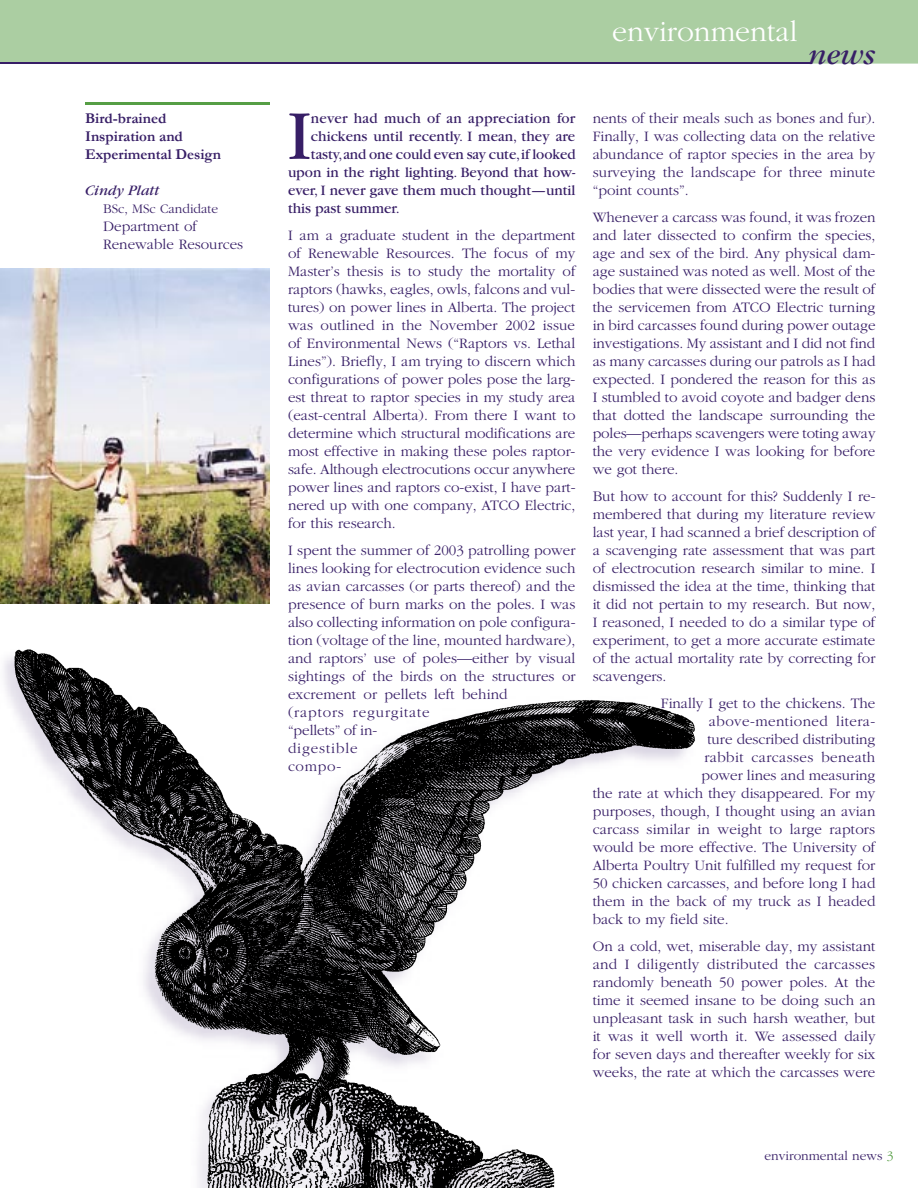
<style>
.page{position:relative;width:918px;height:1188px;background:#fff}
.page>*{position:absolute;margin:0;border:0;box-sizing:border-box;transform-origin:0 0}
.t1{font:72.75px "Garamond";color:#371e66}
.t2{font:300 30px "Garamond";color:#fff}
.t3{font:italic 30px "Garamond";color:#371e66}
.t4{font:300 15px/18px "Garamond";color:#371e66;text-align:justify}
.t5{font:15px "Garamond";color:#371e66}
.t6{font:700 15px/18px "Garamond";color:#371e66}
.t7{font:300 15px "Garamond";letter-spacing:.03em;color:#371e66}
.t8{font:300 15px "Garamond";letter-spacing:.025em;color:#371e66}
.t9{font:italic 15px "Garamond";color:#371e66}
.t10{font:300 13.5px "Garamond";color:#371e66}
.s1{color:#569e45}
</style>
<div class="page">
<div style="left:0;top:0;width:918px;height:63px;background:#abcea2"></div>
<hr style="left:0;top:62px;width:918px;height:2px;background:#abcea2">
<hr style="left:0;top:62px;width:811px;height:1px;background:#371e66">
<img style="left:11px;top:649px;width:684px;height:539px">
<hr style="left:85px;top:102px;width:185px;height:3px;background:#569e45">
<img style="left:0;top:268px;width:270px;height:335px">
<p class="t6" style="left:85px;top:109px;width:137px">Bird-brained<br>Inspiration and<br>Experimental Design</p>
<p class="t9" style="left:85px;top:182px;width:75px">Cindy Platt</p>
<p class="t10" style="left:103px;top:201px;width:117px">BSc, MSc Candidate</p>
<p class="t4" style="left:103px;top:217px;width:142px">Department of<br>Renewable Resources</p>
<h2 class="t2" style="left:612px;top:16px;width:187px">en vi ron men tal</h2>
<h2 class="t3" style="left:808px;top:39px;width:68px">news</h2>
<h1 class="t1" style="left:288px;top:98px;width:24px">I</h1>
<p class="t5" style="left:311px;top:110px;width:266px">never had much of an appreciation for</p>
<p class="t5" style="left:311px;top:128px;width:266px">chickens until recently. I mean, they are</p>
<p class="t5" style="left:311px;top:146px;width:266px">tasty, and one could even say cute, if looked</p>
<p class="t5" style="left:288px;top:164px;width:289px">upon in the right lighting. Beyond that how-</p>
<p class="t5" style="left:288px;top:182px;width:289px">ever, I never gave them much thought—until</p>
<p class="t5" style="left:288px;top:200px;width:113px">this past summer.</p>
<p class="t4" style="left:288px;top:226px;width:289px">I am a graduate student in the department of Renewable Resources. The focus of my Master’s thesis is to study the mortality of raptors (hawks, eagles, owls, falcons and vul&shy;tures) on power lines in Alberta. The project was outlined in the November 2002 issue of Environmental News (“Raptors vs. Lethal Lines”). Briefly, I am trying to discern which configurations of power poles pose the larg&shy;est threat to raptor species in my study area (east-central Alberta). From there I want to determine which structural modifications are most effective in making these poles raptor&shy;safe. Although electrocutions occur anywhere power lines and raptors co-exist, I have part&shy;nered up with one company, ATCO Electric, for this research.</p>
<p class="t4" style="left:288px;top:541px;width:289px;text-align:left">I spent the summer of 2003 patrolling power lines looking for electrocution evidence such as avian carcasses (or parts thereof) and the presence of burn marks on the poles. I was also collecting information on pole configura&shy;tion (voltage of the line, mounted hardware), and raptors’ use of poles—either by visual sightings of the birds on the structures or excrement or pellets left behind<br>(raptors regurgitate<br>“pellets” of in-<br>digestible<br>compo-</p>
<p class="t4" style="left:593px;top:109px;width:284px">nents of their meals such as bones and fur).<br>Finally, I was collecting data on the relative abundance of raptor species in the area by surveying the landscape for three minute “point counts”.</p>
<p class="t4" style="left:593px;top:208px;width:284px">Whenever a carcass was found, it was frozen and later dissected to confirm the species, age and sex of the bird. Any physical dam&shy;age sustained was noted as well. Most of the bodies that were dissected were the result of the servicemen from ATCO Electric turning in bird carcasses found during power outage investigations. My assistant and I did not find as many carcasses during our patrols as I had expected. I pondered the reason for this as I stumbled to avoid coyote and badger dens that dotted the landscape surrounding the poles—perhaps scavengers were toting away the very evidence I was looking for before we got there.</p>
<p class="t4" style="left:593px;top:487px;width:285px">But how to account for this? Suddenly I re&shy;membered that during my literature review last year, I had scanned a brief description of a scavenging rate assessment that was part of electrocution research similar to mine. I dismissed the idea at the time, thinking that it did not pertain to my research. But now, I reasoned, I needed to do a similar type of experiment, to get a more accurate estimate of the actual mortality rate by correcting for scavengers.</p>
<p class="t4" style="left:661px;top:694px;width:216px">Finally I get to the chickens. The</p>
<p class="t7" style="left:709px;top:713px;width:168px">above-mentioned litera-</p>
<p class="t4" style="left:707px;top:730px;width:170px">ture described distributing</p>
<p class="t8" style="left:704px;top:749px;width:172px">rabbit carcasses beneath</p>
<p class="t4" style="left:701px;top:766px;width:176px">power lines and measuring</p>
<p class="t4" style="left:593px;top:784px;width:284px">the rate at which they disappeared. For my</p>
<p class="t4" style="left:593px;top:802px;width:284px">purposes, though, I thought using an avian</p>
<p class="t4" style="left:593px;top:820px;width:284px">carcass similar in weight to large raptors</p>
<p class="t4" style="left:593px;top:838px;width:284px">would be more effective. The University of</p>
<p class="t4" style="left:593px;top:856px;width:284px">Alberta Poultry Unit fulfilled my request for</p>
<p class="t4" style="left:593px;top:874px;width:284px">50 chicken carcasses, and before long I had</p>
<p class="t4" style="left:593px;top:892px;width:284px">them in the back of my truck as I headed</p>
<p class="t4" style="left:593px;top:910px;width:137px">back to my field site.</p>
<p class="t4" style="left:593px;top:937px;width:284px">On a cold, wet, miserable day, my assistant and I diligently distributed the carcasses randomly beneath 50 power poles. At the time it seemed insane to be doing such an unpleasant task in such harsh weather, but it was it well worth it. We assessed daily for seven days and thereafter weekly for six weeks, the rate at which the carcasses were</p>
<p class="t10" style="left:765px;top:1149px;width:131px">environmental news <span class="s1">3</span></p>
</div>
